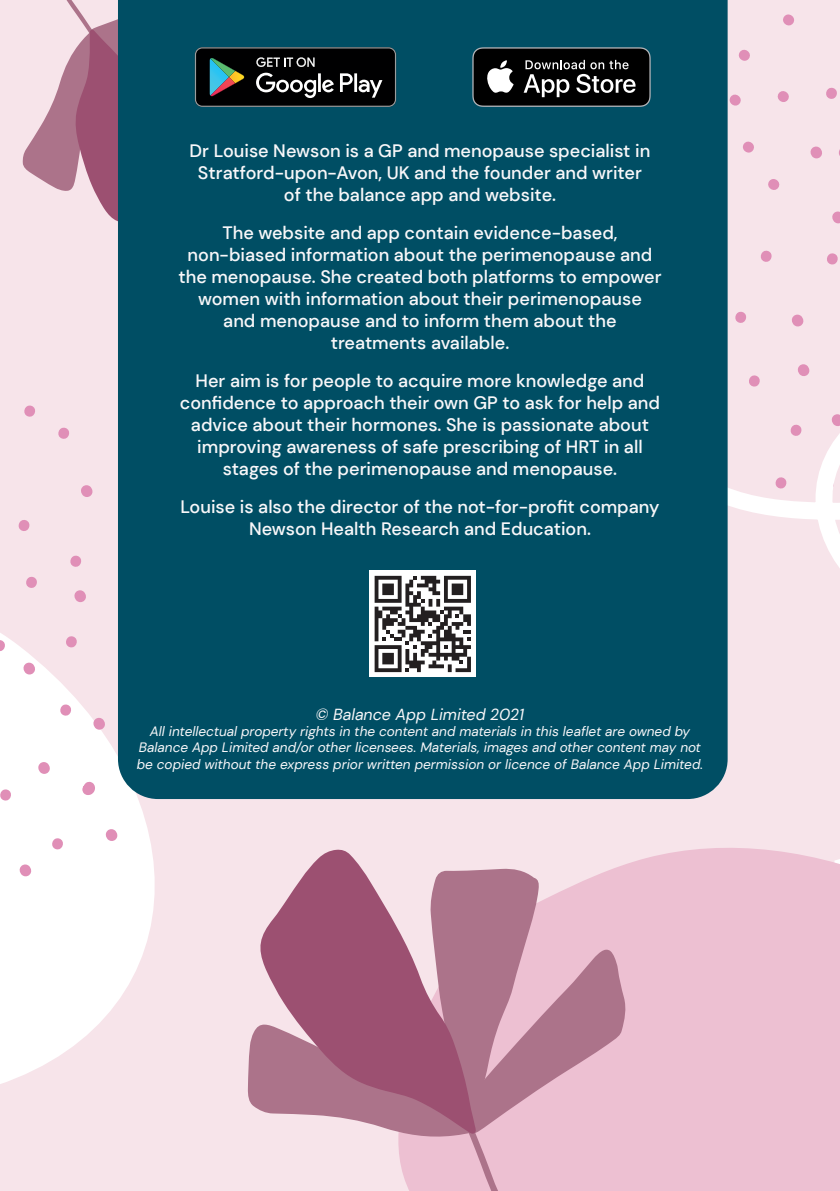
<style>
.page{position:relative;width:840px;height:1191px;background:#fff}
.page>*{position:absolute;margin:0;border:0;box-sizing:border-box;transform-origin:0 0}
.t1{font:500 18px/22px "DM Sans";color:#f8f7f9;text-align:center}
.t2{font:italic 16px "DM Sans";color:#f8f7f9}
.t3{font:italic 13.6px/16.4px "DM Sans";color:#f8f7f9;text-align:center}
</style>
<div class="page">
<div style="left:0;top:0;width:839px;height:1191px;background:#f7e4ea"></div>
<svg style="left:0;top:602px;width:212px;height:482px;fill:#fff"></svg>
<svg style="left:749px;top:375px;width:11px;height:12px"></svg>
<svg style="left:826px;top:87px;width:11px;height:12px"></svg>
<svg style="left:760px;top:250px;width:12px;height:12px"></svg>
<svg style="left:735px;top:311px;width:11px;height:12px"></svg>
<svg style="left:827px;top:253px;width:11px;height:12px"></svg>
<svg style="left:727px;top:91px;width:14px;height:18px"></svg>
<svg style="left:783px;top:14px;width:11px;height:12px"></svg>
<svg style="left:743px;top:141px;width:11px;height:12px"></svg>
<svg style="left:777px;top:91px;width:12px;height:11px"></svg>
<svg style="left:738px;top:49px;width:12px;height:12px"></svg>
<svg style="left:768px;top:179px;width:12px;height:11px"></svg>
<svg style="left:797px;top:364px;width:11px;height:12px"></svg>
<svg style="left:832px;top:211px;width:7px;height:12px"></svg>
<svg style="left:792px;top:314px;width:11px;height:12px"></svg>
<svg style="left:810px;top:146px;width:11px;height:12px"></svg>
<svg style="left:727px;top:397px;width:112px;height:348px"></svg>
<div style="left:616px;top:848px;width:223px;height:343px;background:#edc0d2"></div>
<svg style="left:247px;top:868px;width:379px;height:323px"></svg>
<svg style="left:257px;top:849px;width:219px;height:285px"></svg>
<svg style="left:18px;top:520px;width:12px;height:11px"></svg>
<svg style="left:57px;top:702px;width:17px;height:15px"></svg>
<svg style="left:26px;top:576px;width:11px;height:12px"></svg>
<svg style="left:70px;top:555px;width:12px;height:12px"></svg>
<svg style="left:0;top:638px;width:8px;height:15px"></svg>
<svg style="left:49px;top:836px;width:17px;height:15px"></svg>
<svg style="left:58px;top:427px;width:11px;height:12px"></svg>
<svg style="left:63px;top:634px;width:17px;height:15px"></svg>
<svg style="left:0;top:787px;width:14px;height:15px"></svg>
<svg style="left:24px;top:405px;width:11px;height:12px"></svg>
<svg style="left:82px;top:781px;width:13px;height:14px"></svg>
<svg style="left:74px;top:590px;width:12px;height:12px"></svg>
<svg style="left:81px;top:485px;width:11px;height:12px"></svg>
<svg style="left:23px;top:662px;width:12px;height:12px"></svg>
<svg style="left:93px;top:717px;width:12px;height:13px"></svg>
<svg style="left:38px;top:762px;width:12px;height:12px"></svg>
<svg style="left:20px;top:864px;width:11px;height:12px"></svg>
<svg style="left:106px;top:829px;width:11px;height:12px"></svg>
<div style="left:118px;top:0;width:609px;height:799px;background:#004e64"></div>
<svg style="left:23px;top:0;width:373px;height:224px;background:#395e6f"></svg>
<div style="left:369px;top:571px;width:106px;height:106px;background:#fff"></div>
<svg style="left:374px;top:576px;width:96px;height:96px"></svg>
<svg style="left:472px;top:47px;width:178px;height:60px;background:#2e3030"></svg>
<p class="t1" style="left:189px;top:140px;width:462px">Dr Louise Newson is a GP and menopause specialist in<br>Stratford-upon-Avon, UK and the founder and writer of the balance app and website.</p>
<p class="t1" style="left:178px;top:222px;width:484px">The website and app contain evidence-based, non-biased information about the perimenopause and the menopause. She created both platforms to empower women with information about their perimenopause<br>and menopause and to inform them about the treatments available.</p>
<p class="t1" style="left:180px;top:370px;width:481px">Her aim is for people to acquire more knowledge and confidence to approach their own GP to ask for help and advice about their hormones. She is passionate about improving awareness of safe prescribing of HRT in all stages of the perimenopause and menopause.</p>
<p class="t1" style="left:180px;top:496px;width:480px">Louise is also the director of the not-for-profit company<br>Newson Health Research and Education.</p>
<p class="t2" style="left:315px;top:703px;width:210px">© Balance App Limited 2021</p>
<p class="t3" style="left:137px;top:723px;width:567px">All intellectual property rights in the content and materials in this leaflet are owned by<br>Balance App Limited and/or other licensees. Materials, images and other content may not be copied without the express prior written permission or licence of Balance App Limited.</p>
</div>
